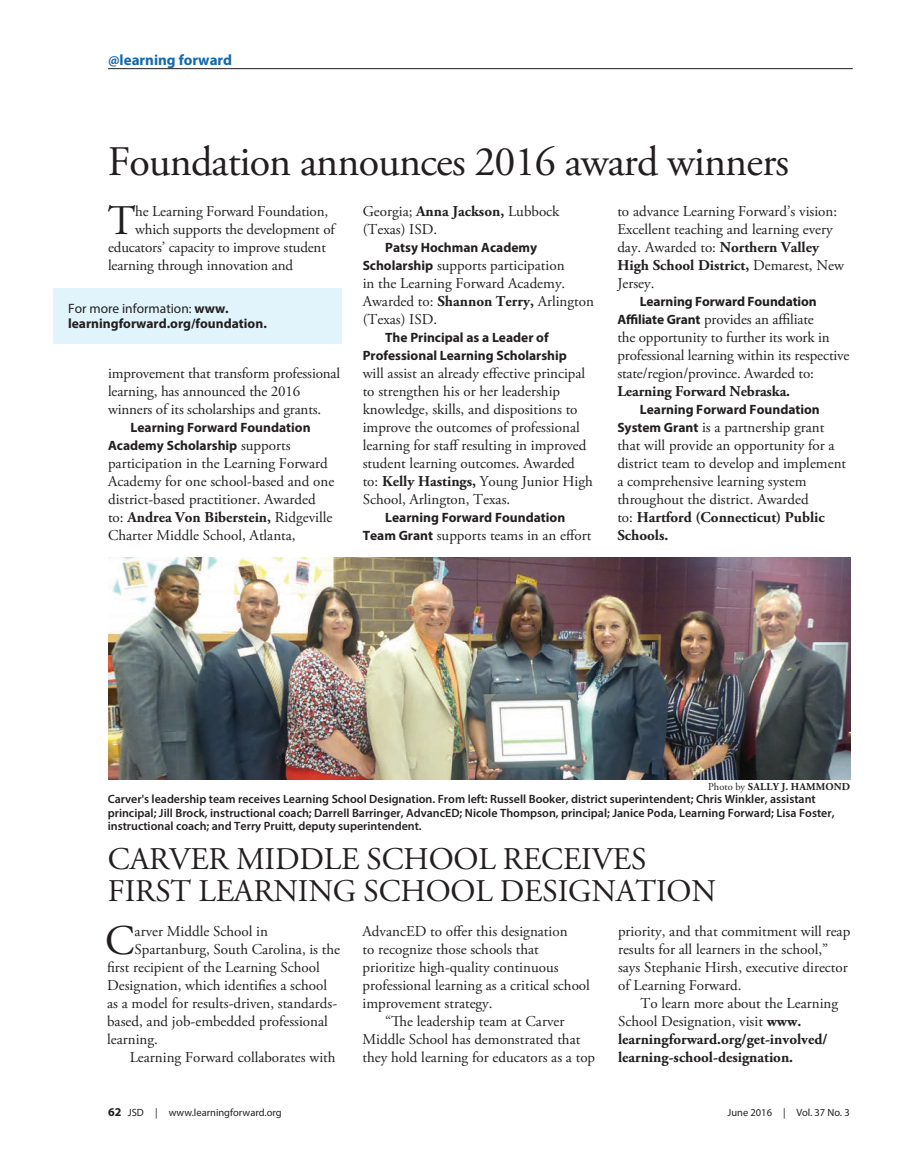
<style>
.page{position:relative;width:905px;height:1175px;background:#fff}
.page>*{position:absolute;margin:0;border:0;box-sizing:border-box;transform-origin:0 0}
.body{font:42.15px "Adobe Garamond Pro";color:#231f20}
.body-2{font:42px "Adobe Garamond Pro";letter-spacing:-.02em;color:#231f20}
.body-3{font:31.5px/31.5px "Adobe Garamond Pro";letter-spacing:-.005em;color:#231f20}
.body-4{font:15px/18px "Adobe Garamond Pro";color:#231f20}
.body-5{font:700 15px/18px "Adobe Garamond Pro";color:#231f20}
.toppers{font:700 15px "Myriad Pro";color:#1269ad}
.body-6{font:700 13.5px/18px "Myriad Pro";color:#231f20}
.myriad_box{font:700 13.5px/15px "Myriad Pro";color:#231f20}
.body-7{font:600 12px/13.5px "Myriad Pro";color:#231f20}
.t1{font:10.5px "Myriad Pro";color:#231f20}
.body-8{font:700 10.5px "Adobe Garamond Pro";letter-spacing:.015em;color:#231f20}
.s1{font-weight:400}
.s2{font-family:"Adobe Garamond Pro";font-weight:400;font-size:15px}
.s3{font-weight:700}
.s4{font-family:"Myriad Pro";font-weight:700;font-size:13.5px}
.s5{font-weight:700;font-size:12px}
</style>
<div class="page">
<hr style="left:108px;top:68px;width:744px;height:1px;background:#231f20">
<div style="left:53px;top:288px;width:288px;height:55px;background:#e1f4fc"></div>
<img style="left:109px;top:558px;width:741px;height:221px">
<p class="toppers" style="left:108px;top:50px;width:126px">@learning forward</p>
<p class="body-2" style="left:108px;top:136px;width:682px">Foundation announces 2016 award winners</p>
<p class="body" style="left:108px;top:195px;width:29px">T</p>
<p class="body-4" style="left:135px;top:203px;width:194px">he Learning Forward Foundation,</p>
<p class="body-4" style="left:135px;top:221px;width:201px">which supports the development of</p>
<p class="body-4" style="left:108px;top:239px;width:219px">educators’ capacity to improve student</p>
<p class="body-4" style="left:108px;top:257px;width:187px">learning through innovation and</p>
<p class="myriad_box" style="left:68px;top:301px;width:200px"><span class="s1">For more information:</span> www. learningforward.org/foundation.</p>
<p class="body-4" style="left:108px;top:365px;width:234px">improvement that transform professional learning, has announced the 2016 winners of its scholarships and grants.</p>
<p class="body-6" style="left:108px;top:418px;width:204px;text-indent:23px">Learning Forward Foundation<br>Academy Scholarship <span class="s2">supports</span></p>
<p class="body-4" style="left:108px;top:455px;width:228px">participation in the Learning Forward Academy for one school-based and one district-based practitioner. Awarded to: <span class="s3">Andrea Von Biberstein,</span> Ridgeville Charter Middle School, Atlanta,</p>
<p class="body-4" style="left:362px;top:203px;width:198px">Georgia; <span class="s3">Anna Jackson,</span> Lubbock (Texas) ISD.</p>
<p class="body-6" style="left:385px;top:238px;width:153px">Patsy Hochman Academy</p>
<p class="body-4" style="left:362px;top:257px;width:233px"><span class="s4">Scholarship</span> supports participation<br>in the Learning Forward Academy.<br>Awarded to: <span class="s3">Shannon Terry,</span> Arlington (Texas) ISD.</p>
<p class="body-6" style="left:362px;top:328px;width:206px;text-align:center">The Principal as a Leader of<br>Professional Learning Scholarship</p>
<p class="body-4" style="left:363px;top:365px;width:231px">will assist an already effective principal to strengthen his or her leadership knowledge, skills, and dispositions to improve the outcomes of professional learning for staff resulting in improved student learning outcomes. Awarded to: <span class="s3">Kelly Hastings,</span> Young Junior High School, Arlington, Texas.</p>
<p class="body-6" style="left:385px;top:508px;width:181px">Learning Forward Foundation</p>
<p class="body-4" style="left:362px;top:527px;width:230px"><span class="s4">Team Grant</span> supports teams in an effort</p>
<p class="body-4" style="left:617px;top:203px;width:228px">to advance Learning Forward’s vision:<br>Excellent teaching and learning every day. Awarded to: <span class="s3">Northern Valley<br>High School District,</span> Demarest, New<br>Jersey.</p>
<p class="body-6" style="left:639px;top:292px;width:178px">Learning Forward Foundation</p>
<p class="body-4" style="left:617px;top:311px;width:234px"><span class="s4">Affiliate Grant</span> provides an affiliate<br>the opportunity to further its work in professional learning within its respective state/region/province. Awarded to:<br><span class="s3">Learning Forward Nebraska.</span></p>
<p class="body-6" style="left:640px;top:400px;width:181px">Learning Forward Foundation</p>
<p class="body-4" style="left:617px;top:419px;width:230px"><span class="s4">System Grant</span> is a partnership grant that will provide an opportunity for a district team to develop and implement a comprehensive learning system throughout the district. Awarded<br>to: <span class="s3">Hartford (Connecticut) Public<br>Schools.</span></p>
<p class="body-8" style="left:708px;top:780px;width:144px"><span class="s1">Photo by</span> SALLY J. HAMMOND</p>
<p class="body-7" style="left:108px;top:792px;width:728px">Carver's leadership team receives Learning School Designation. From left: Russell Booker, district superintendent; Chris Winkler, assistant principal; Jill Brock, instructional coach; Darrell Barringer, AdvancED; Nicole Thompson, principal; Janice Poda, Learning Forward; Lisa Foster, instructional coach; and Terry Pruitt, deputy superintendent.</p>
<p class="body-3" style="left:108px;top:844px;width:609px">CARVER MIDDLE SCHOOL RECEIVES<br>FIRST LEARNING SCHOOL DESIGNATION</p>
<p class="body" style="left:105px;top:915px;width:31px">C</p>
<p class="body-4" style="left:135px;top:923px;width:135px">arver Middle School in</p>
<p class="body-4" style="left:362px;top:923px;width:229px">AdvancED to offer this designation<br>to recognize those schools that prioritize high-quality continuous professional learning as a critical school improvement strategy.</p>
<p class="body-4" style="left:362px;top:1013px;width:234px;text-indent:23px">“The leadership team at Carver<br>Middle School has demonstrated that they hold learning for educators as a top</p>
<p class="body-4" style="left:618px;top:923px;width:234px">priority, and that commitment will reap results for all learners in the school,” says Stephanie Hirsh, executive director of Learning Forward.</p>
<p class="body-5" style="left:618px;top:995px;width:221px;text-indent:22px"><span class="s1">To learn more about the Learning School Designation, visit</span> www. learningforward.org/get-involved/ learning-school-designation.</p>
<p class="body-4" style="left:135px;top:941px;width:207px">Spartanburg, South Carolina, is the</p>
<p class="body-4" style="left:107px;top:959px;width:214px">first recipient of the Learning School</p>
<p class="body-4" style="left:107px;top:977px;width:221px">Designation, which identifies a school</p>
<p class="body-4" style="left:107px;top:995px;width:231px">as a model for results-driven, standards-</p>
<p class="body-4" style="left:107px;top:1013px;width:222px">based, and job-embedded professional</p>
<p class="body-4" style="left:107px;top:1031px;width:52px">learning.</p>
<p class="body-4" style="left:130px;top:1049px;width:207px">Learning Forward collaborates with</p>
<p class="t1" style="left:108px;top:1106px;width:175px"><span class="s5">62</span> JSD | www.learningforward.org</p>
<p class="t1" style="left:727px;top:1106px;width:124px">June 2016 | Vol. 37 No. 3</p>
</div>
